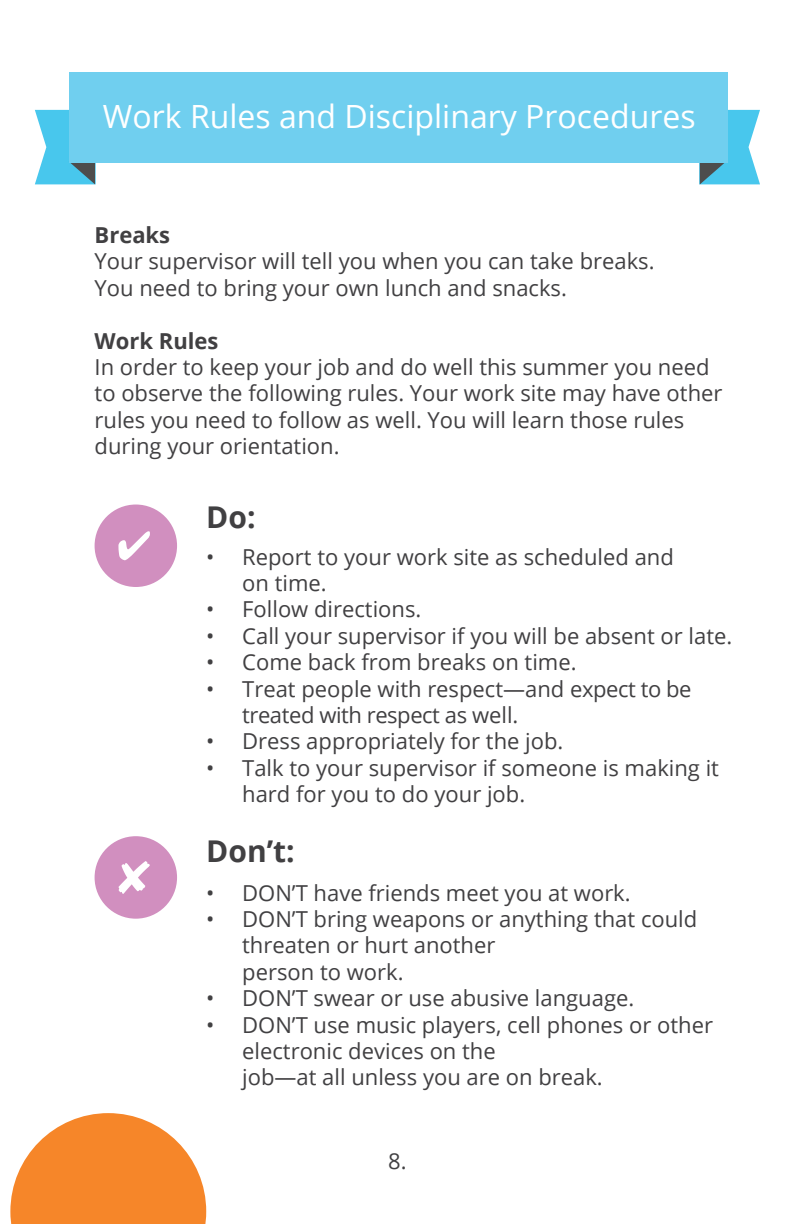
<style>
.page{position:relative;width:792px;height:1224px;background:#fff}
.page>*{position:absolute;margin:0;border:0;box-sizing:border-box;transform-origin:0 0}
.t1{font:32px "Open Sans";color:#fff}
.t2{font:700 30px "Open Sans";color:#414042}
.t3{font:22px/26.4px "Open Sans";color:#414042}
.t4{font:700 22px "Open Sans";color:#414042}
</style>
<div class="page">
<svg style="left:35px;top:110px;width:61px;height:74px;background:#61c4e1"></svg>
<svg style="left:699px;top:110px;width:61px;height:74px;background:#63c4e1"></svg>
<div style="left:69px;top:72px;width:658px;height:91px;background:#70cfef"></div>
<div style="left:95px;top:505px;width:82px;height:82px;background:#d18fbf;border-radius:50%"></div>
<div style="left:95px;top:836px;width:82px;height:83px;background:#d18fbf;border-radius:50%"></div>
<svg style="left:118px;top:531px;width:32px;height:29px"></svg>
<svg style="left:118px;top:861px;width:32px;height:33px"></svg>
<svg style="left:10px;top:1113px;width:196px;height:111px"></svg>
<p class="t1" style="left:103px;top:95px;width:594px">Work Rules and Disciplinary Procedures</p>
<p class="t4" style="left:95px;top:219px;width:77px">Breaks</p>
<p class="t3" style="left:95px;top:248px;width:562px">Your supervisor will tell you when you can take breaks.<br>You need to bring your own lunch and snacks.</p>
<p class="t4" style="left:95px;top:325px;width:125px">Work Rules</p>
<p class="t3" style="left:95px;top:353px;width:629px">In order to keep your job and do well this summer you need to observe the following rules. Your work site may have other rules you need to follow as well. You will learn those rules during your orientation.</p>
<p class="t2" style="left:206px;top:496px;width:51px">Do:</p>
<p class="t3" style="left:242px;top:543px;width:433px;text-indent:-36px">• Report to your work site as scheduled and on time.</p>
<p class="t3" style="left:206px;top:596px;width:217px">• Follow directions.</p>
<p class="t3" style="left:206px;top:622px;width:528px">• Call your supervisor if you will be absent or late.</p>
<p class="t3" style="left:206px;top:648px;width:372px">• Come back from breaks on time.</p>
<p class="t3" style="left:242px;top:675px;width:451px;text-indent:-36px">• Treat people with respect—and expect to be treated with respect as well.</p>
<p class="t3" style="left:206px;top:728px;width:359px">• Dress appropriately for the job.</p>
<p class="t3" style="left:242px;top:754px;width:478px;text-indent:-36px">• Talk to your supervisor if someone is making it hard for you to do your job.</p>
<p class="t2" style="left:206px;top:830px;width:90px">Don’t:</p>
<p class="t3" style="left:206px;top:879px;width:426px">• DON’T have friends meet you at work.</p>
<p class="t3" style="left:242px;top:905px;width:457px;text-indent:-36px">• DON’T bring weapons or anything that could threaten or hurt another<br>person to work.</p>
<p class="t3" style="left:206px;top:984px;width:430px">• DON’T swear or use abusive language.</p>
<p class="t3" style="left:242px;top:1011px;width:472px;text-indent:-36px">• DON’T use music players, cell phones or other electronic devices on the<br>job—at all unless you are on break.</p>
<p class="t3" style="left:388px;top:1147px;width:20px">8.</p>
</div>
